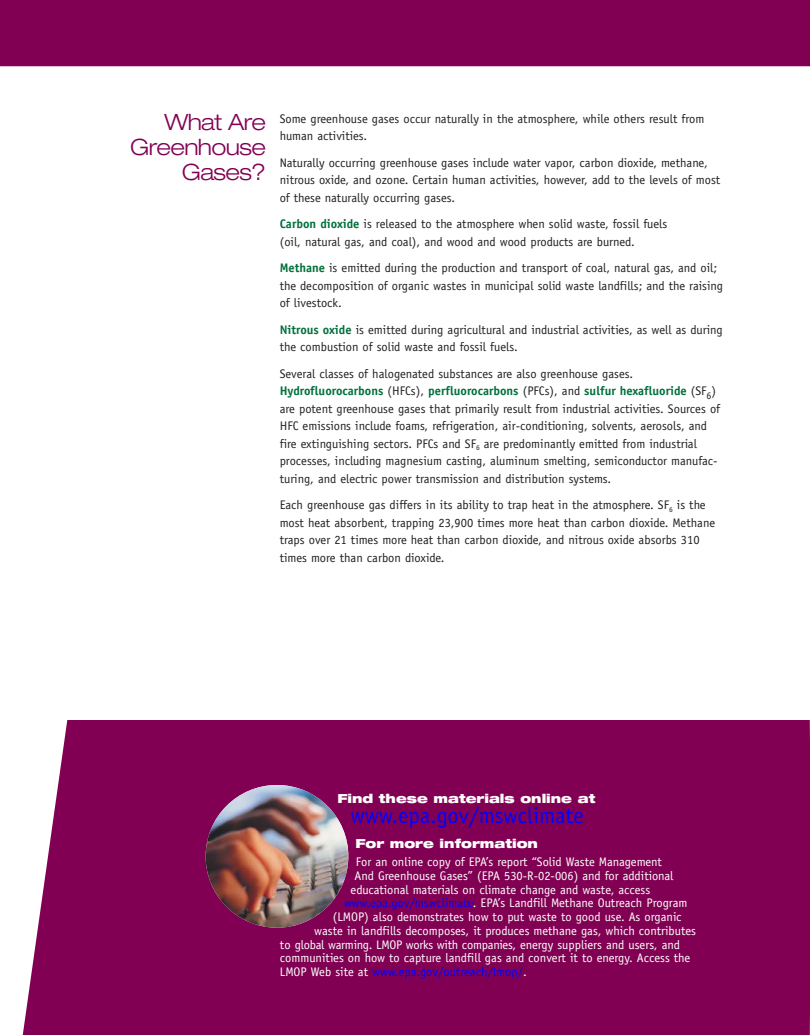
<style>
.page{position:relative;width:810px;height:1035px;background:#fff}
.page>*{position:absolute;margin:0;border:0;box-sizing:border-box;transform-origin:0 0}
.t1{font:300 expanded 22.5px/25px "Helvetica Neue";letter-spacing:-.025em;color:#820053;text-align:right}
.t2{font:22.5px "Officina Sans";color:#00f}
.t3{font:12.5px/17.5px "Officina Sans";color:#231f20}
.t4{font:12.5px "Officina Sans";color:#fff}
.t5{font:12.5px "Officina Sans";letter-spacing:-.02em;color:#fff}
.t6{font:900 expanded 12.5px "Helvetica Neue";color:#fff}
.t7{font:12.5px "Officina Sans";color:#00f}
.s1{font-weight:700;color:#00703c}
.s2{color:#00f}
.s3{color:#fff}
</style>
<div class="page">
<div style="left:22px;top:720px;width:788px;height:315px;background:#820053"></div>
<img style="left:206px;top:785px;width:142px;height:143px;border-radius:50%">
<div style="left:0;top:0;width:810px;height:67px;background:#820053"></div>
<h1 class="t1" style="left:130px;top:112px;width:137px">What Are<br>Greenhouse<br>Gases?</h1>
<p class="t3" style="left:280px;top:111px;width:426px">Some greenhouse gases occur naturally in the atmosphere, while others result from human activities.</p>
<p class="t3" style="left:280px;top:155px;width:442px">Naturally occurring greenhouse gases include water vapor, carbon dioxide, methane, nitrous oxide, and ozone. Certain human activities, however, add to the levels of most of these naturally occurring gases.</p>
<p class="t3" style="left:280px;top:216px;width:389px"><span class="s1">Carbon dioxide</span> is released to the atmosphere when solid waste, fossil fuels (oil, natural gas, and coal), and wood and wood products are burned.</p>
<p class="t3" style="left:280px;top:260px;width:445px"><span class="s1">Methane</span> is emitted during the production and transport of coal, natural gas, and oil; the decomposition of organic wastes in municipal solid waste landfills; and the raising of livestock.</p>
<p class="t3" style="left:280px;top:322px;width:444px"><span class="s1">Nitrous oxide</span> is emitted during agricultural and industrial activities, as well as during the combustion of solid waste and fossil fuels.</p>
<p class="t3" style="left:280px;top:366px;width:442px">Several classes of halogenated substances are also greenhouse gases.<br><span class="s1">Hydrofluorocarbons</span> (HFCs), <span class="s1">perfluorocarbons</span> (PFCs), and <span class="s1">sulfur hexafluoride</span> (SF<sub>6</sub>) are potent greenhouse gases that primarily result from industrial activities. Sources of HFC emissions include foams, refrigeration, air-conditioning, solvents, aerosols, and fire extinguishing sectors. PFCs and SF<sub>6</sub> are predominantly emitted from industrial processes, including magnesium casting, aluminum smelting, semiconductor manufac&shy;turing, and electric power transmission and distribution systems.</p>
<p class="t3" style="left:280px;top:497px;width:437px">Each greenhouse gas differs in its ability to trap heat in the atmosphere. SF<sub>6</sub> is the most heat absorbent, trapping 23,900 times more heat than carbon dioxide. Methane traps over 21 times more heat than carbon dioxide, and nitrous oxide absorbs 310 times more than carbon dioxide.</p>
<p class="t6" style="left:337px;top:794px;width:259px">Find these materials online at</p>
<h1 class="t2" style="left:351px;top:807px;width:235px">www.epa.gov/mswclimate</h1>
<p class="t6" style="left:356px;top:839px;width:184px">For more information</p>
<p class="t4" style="left:356px;top:857px;width:308px">For an online copy of EPA’s report “Solid Waste Management</p>
<p class="t4" style="left:354px;top:871px;width:321px">And Greenhouse Gases” (EPA 530-R-02-006) and for additional</p>
<p class="t4" style="left:351px;top:885px;width:301px">educational materials on climate change and waste, access</p>
<p class="t4" style="left:344px;top:898px;width:345px"><span class="s2">www.epa.gov/mswclimate</span>. EPA’s Landfill Methane Outreach Program</p>
<p class="t4" style="left:333px;top:912px;width:350px">(LMOP) also demonstrates how to put waste to good use. As organic</p>
<p class="t4" style="left:314px;top:926px;width:383px">waste in landfills decomposes, it produces methane gas, which contributes</p>
<p class="t5" style="left:280px;top:940px;width:402px">to global warming. LMOP works with companies, energy suppliers and users, and</p>
<p class="t4" style="left:280px;top:953px;width:412px">communities on how to capture landfill gas and convert it to energy. Access the</p>
<p class="t7" style="left:280px;top:967px;width:248px"><span class="s3">LMOP Web site at</span> www.epa.gov/outreach/lmop/<span class="s3">.</span></p>
</div>
